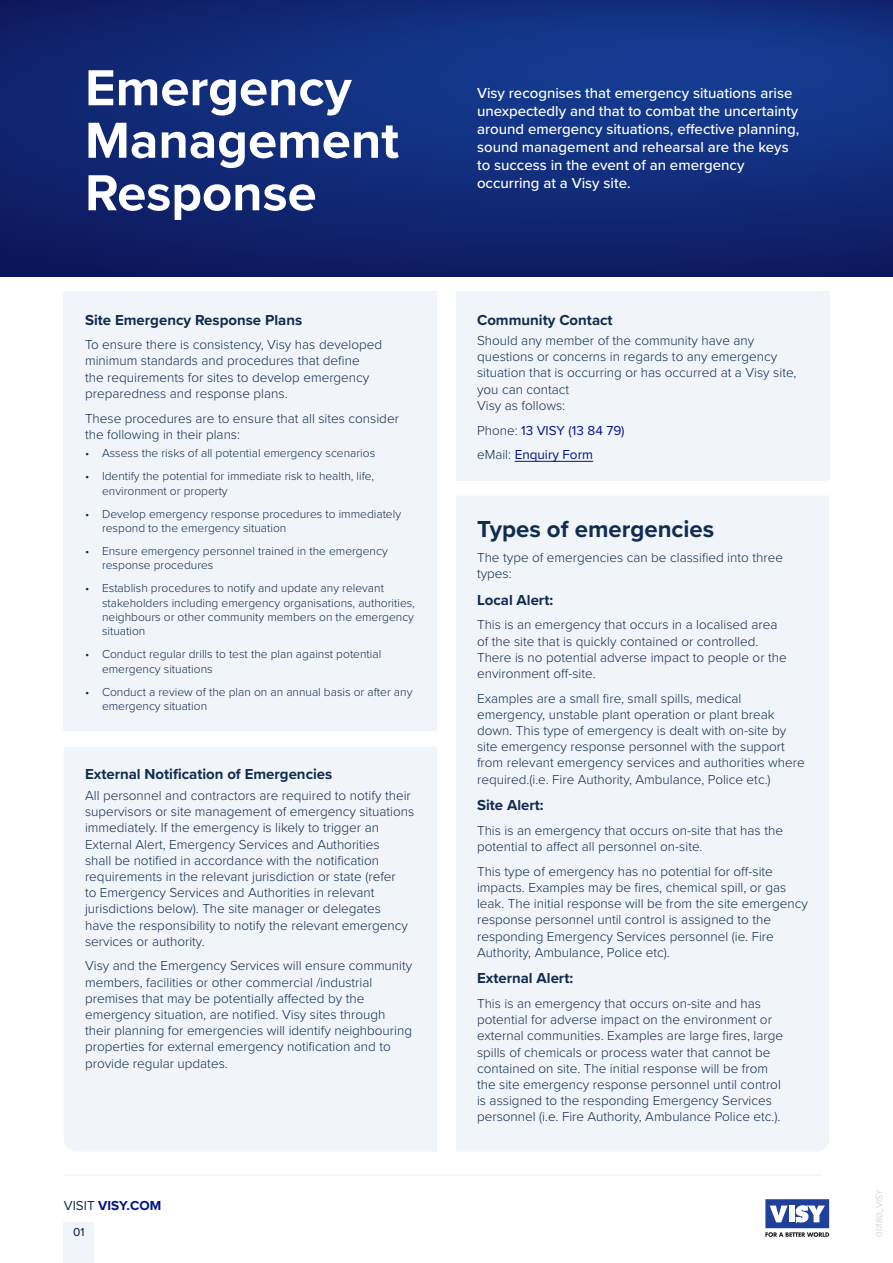
<style>
.page{position:relative;width:893px;height:1263px;background:#fff}
.page>*{position:absolute;margin:0;border:0;box-sizing:border-box;transform-origin:0 0}
.t1{font:700 52.5px/52.5px "Proxima Nova";color:#fff}
.Paragraph-S1{font:700 24px "Proxima Nova";color:#102c4f}
.Intro-S1{font:500 15px/18px "Proxima Nova";color:#fff}
.Paragraph-S1-2{font:700 15px "Proxima Nova";color:#102c4f}
.Bullet-S1{font:700 15px "Proxima Nova";color:#102c4f}
.Paragraph-S1-3{font:300 13.5px/16.2px "Proxima Nova";color:#102c4f}
.Paragraph-S1-4{font:13.5px "Proxima Nova";color:#001489}
.t2{font:700 13.5px "Proxima Nova";color:#001489}
.t3{font:300 12px/14.4px "Proxima Nova";color:#102c4f}
.t4{font:12px "Proxima Nova";color:#00153a}
.t5{font:300 9px "Proxima Nova";color:#bfc5ce}
.s1{font-weight:400;color:#102c4f}
.s2{font-weight:300;color:#102c4f}
</style>
<div class="page">
<svg style="left:0;top:0;width:893px;height:276px;background:#102a77"></svg>
<div style="left:64px;top:291px;width:373px;height:440px;background:#f1f5f9"></div>
<div style="left:456px;top:291px;width:373px;height:189px;background:#f1f5f9"></div>
<hr style="left:515px;top:461px;width:78px;height:1px;background:#001489">
<div style="left:456px;top:496px;width:373px;height:655px;background:#f1f5f9"></div>
<div style="left:64px;top:747px;width:373px;height:404px;background:#f1f5f9"></div>
<div style="left:765px;top:1199px;width:64px;height:29px;background:#20419a"></div>
<svg style="left:765px;top:1232px;width:64px;height:5px"></svg>
<svg style="left:795px;top:1205px;width:30px;height:18px"></svg>
<svg style="left:770px;top:1205px;width:17px;height:17px"></svg>
<div style="left:788px;top:1205px;width:6px;height:17px;background:#fff"></div>
<hr style="left:64px;top:1174px;width:758px;height:2px;background:#f3f5f6">
<div style="left:64px;top:1222px;width:30px;height:41px;background:#f1f5f9"></div>
<p class="t1" style="left:85px;top:60px;width:315px">Emergency<br>Management<br>Response</p>
<p class="Paragraph-S1-2" style="left:85px;top:308px;width:219px">Site Emergency Response Plans</p>
<p class="Paragraph-S1-3" style="left:85px;top:336px;width:299px">To ensure there is consistency, Visy has developed minimum standards and procedures that define<br>the requirements for sites to develop emergency preparedness and response plans.</p>
<p class="Paragraph-S1-3" style="left:85px;top:409px;width:315px">These procedures are to ensure that all sites consider the following in their plans:</p>
<p class="t3" style="left:85px;top:445px;width:292px">• Assess the risks of all potential emergency scenarios</p>
<p class="t3" style="left:102px;top:468px;width:274px;text-indent:-17px">• Identify the potential for immediate risk to health, life, environment or property</p>
<p class="t3" style="left:102px;top:506px;width:301px;text-indent:-17px">• Develop emergency response procedures to immediately respond to the emergency situation</p>
<p class="t3" style="left:102px;top:543px;width:287px;text-indent:-17px">• Ensure emergency personnel trained in the emergency response procedures</p>
<p class="t3" style="left:102px;top:580px;width:314px;text-indent:-17px">• Establish procedures to notify and update any relevant stakeholders including emergency organisations, authorities, neighbours or other community members on the emergency situation</p>
<p class="t3" style="left:102px;top:646px;width:281px;text-indent:-17px">• Conduct regular drills to test the plan against potential emergency situations</p>
<p class="t3" style="left:102px;top:684px;width:312px;text-indent:-17px">• Conduct a review of the plan on an annual basis or after any emergency situation</p>
<p class="Bullet-S1" style="left:85px;top:763px;width:249px">External Notification of Emergencies</p>
<p class="Paragraph-S1-3" style="left:85px;top:786px;width:331px">All personnel and contractors are required to notify their supervisors or site management of emergency situations immediately. If the emergency is likely to trigger an External Alert, Emergency Services and Authorities<br>shall be notified in accordance with the notification requirements in the relevant jurisdiction or state (refer<br>to Emergency Services and Authorities in relevant jurisdictions below). The site manager or delegates<br>have the responsibility to notify the relevant emergency services or authority.</p>
<p class="Paragraph-S1-3" style="left:85px;top:957px;width:329px">Visy and the Emergency Services will ensure community members, facilities or other commercial /industrial premises that may be potentially affected by the emergency situation, are notified. Visy sites through their planning for emergencies will identify neighbouring properties for external emergency notification and to provide regular updates.</p>
<p class="t2" style="left:64px;top:1195px;width:99px"><span class="s1">VISIT</span> VISY.COM</p>
<p class="t4" style="left:73px;top:1223px;width:13px">01</p>
<p class="Intro-S1" style="left:477px;top:83px;width:324px">Visy recognises that emergency situations arise unexpectedly and that to combat the uncertainty around emergency situations, effective planning, sound management and rehearsal are the keys to success in the event of an emergency occurring at a Visy site.</p>
<p class="Bullet-S1" style="left:477px;top:308px;width:137px">Community Contact</p>
<p class="Paragraph-S1-3" style="left:477px;top:332px;width:321px">Should any member of the community have any questions or concerns in regards to any emergency situation that is occurring or has occurred at a Visy site, you can contact<br>Visy as follows:</p>
<p class="Paragraph-S1-4" style="left:477px;top:420px;width:149px"><span class="s2">Phone:</span> 13 VISY (13 84 79)</p>
<p class="Paragraph-S1-4" style="left:477px;top:445px;width:117px"><span class="s2">eMail:</span> Enquiry Form</p>
<p class="Paragraph-S1" style="left:477px;top:511px;width:239px">Types of emergencies</p>
<p class="Paragraph-S1-3" style="left:477px;top:549px;width:307px">The type of emergencies can be classified into three types:</p>
<p class="Paragraph-S1-2" style="left:477px;top:588px;width:78px">Local Alert:</p>
<p class="Paragraph-S1-3" style="left:477px;top:616px;width:311px">This is an emergency that occurs in a localised area of the site that is quickly contained or controlled.<br>There is no potential adverse impact to people or the environment off-site.</p>
<p class="Paragraph-S1-3" style="left:477px;top:689px;width:329px">Examples are a small fire, small spills, medical emergency, unstable plant operation or plant break down. This type of emergency is dealt with on-site by site emergency response personnel with the support from relevant emergency services and authorities where required.(i.e. Fire Authority, Ambulance, Police etc.)</p>
<p class="Paragraph-S1-2" style="left:477px;top:794px;width:68px">Site Alert:</p>
<p class="Paragraph-S1-3" style="left:477px;top:821px;width:307px">This is an emergency that occurs on-site that has the potential to affect all personnel on-site.</p>
<p class="Paragraph-S1-3" style="left:477px;top:862px;width:332px">This type of emergency has no potential for off-site impacts. Examples may be fires, chemical spill, or gas leak. The initial response will be from the site emergency response personnel until control is assigned to the responding Emergency Services personnel (ie. Fire Authority, Ambulance, Police etc).</p>
<p class="Paragraph-S1-2" style="left:477px;top:967px;width:98px">External Alert:</p>
<p class="Paragraph-S1-3" style="left:477px;top:995px;width:307px">This is an emergency that occurs on-site and has potential for adverse impact on the environment or external communities. Examples are large fires, large spills of chemicals or process water that cannot be contained on site. The initial response will be from the site emergency response personnel until control is assigned to the responding Emergency Services personnel (i.e. Fire Authority, Ambulance Police etc.).</p>
<p class="t5" style="left:872px;top:1237px;width:49px;rotate:-90deg">00180_VISY</p>
</div>
